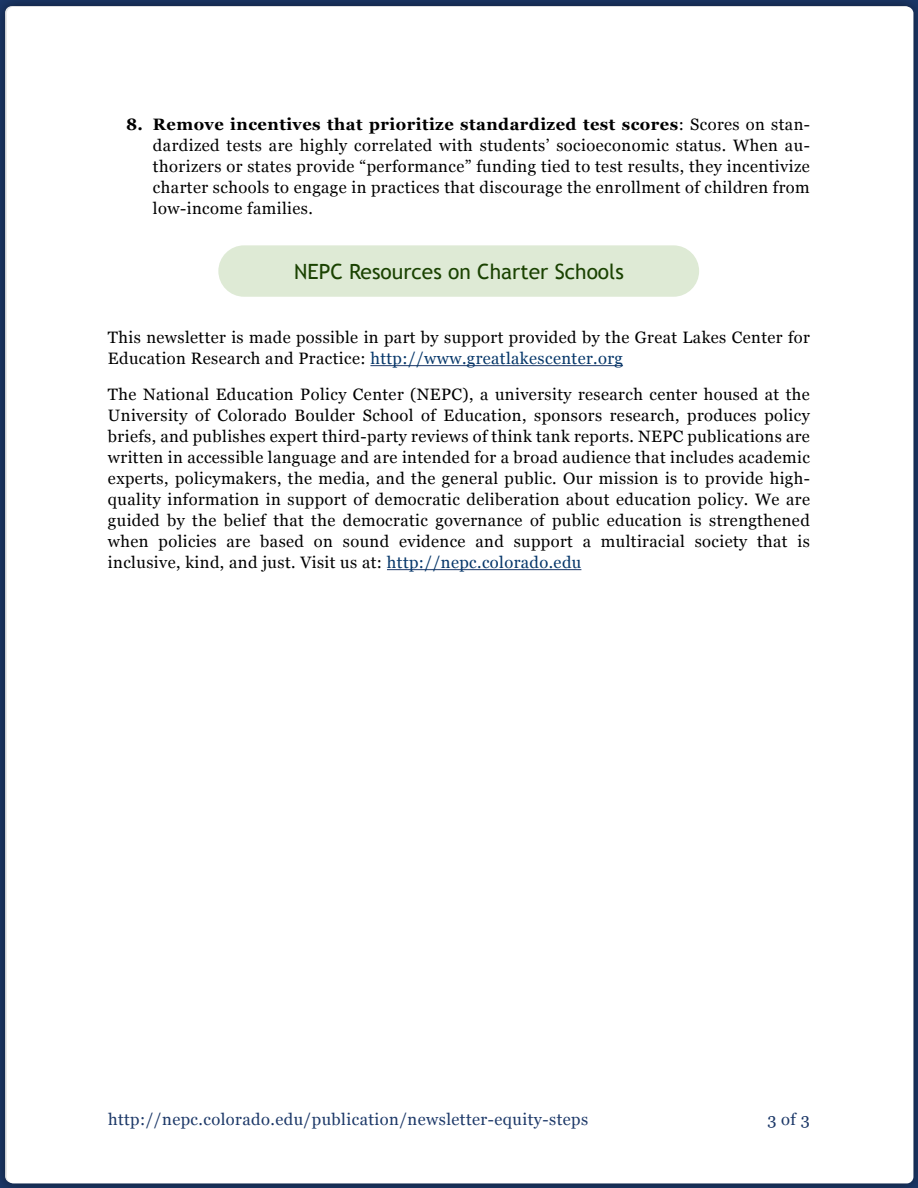
<style>
.page{position:relative;width:918px;height:1188px;background:#fff}
.page>*{position:absolute;margin:0;border:0;box-sizing:border-box;transform-origin:0 0}
.t1{font:21px "Trebuchet MS";color:#1a4201}
.t2{font:16.5px/21px "Georgia";letter-spacing:.025em;color:#000;text-align:justify}
.t3{font:16.5px "Georgia";letter-spacing:.025em;color:#1c3868}
.s1{font-weight:700}
.s2{color:#053669}
</style>
<div class="page">
<div style="left:0;top:0;width:918px;height:1188px;background:#000;opacity:.25"></div>
<div style="left:7px;top:7px;width:906px;height:1176px;background:#fff;border-radius:7px"></div>
<hr style="left:370px;top:365px;width:253px;height:1px;background:#1c3868">
<hr style="left:387px;top:569px;width:194px;height:1px;background:#1c3868">
<div style="left:218px;top:245px;width:481px;height:52px;background:#deead5;border-radius:26px"></div>
<p class="t2" style="left:153px;top:113px;width:659px;text-indent:-27px"><span class="s1">8. Remove incentives that prioritize standardized test scores</span>: Scores on stan&shy;dardized tests are highly correlated with students’ socioeconomic status. When au&shy;thorizers or states provide “performance” funding tied to test results, they incentivize charter schools to engage in practices that discourage the enrollment of children from low-income families.</p>
<p class="t1" style="left:294px;top:259px;width:331px">NEPC Resources on Charter Schools</p>
<p class="t2" style="left:108px;top:326px;width:703px">This newsletter is made possible in part by support provided by the Great Lakes Center for<br>Education Research and Practice: <span class="s2">http://www.greatlakescenter.org</span></p>
<p class="t2" style="left:108px;top:383px;width:704px">The National Education Policy Center (NEPC), a university research center housed at the University of Colorado Boulder School of Education, sponsors research, produces policy briefs, and publishes expert third-party reviews of think tank reports. NEPC publications are written in accessible language and are intended for a broad audience that includes academic experts, policymakers, the media, and the general public. Our mission is to provide high&shy;quality information in support of democratic deliberation about education policy. We are guided by the belief that the democratic governance of public education is strengthened when policies are based on sound evidence and support a multiracial society that is inclusive, kind, and just. Visit us at: <span class="s2">http://nepc.colorado.edu</span></p>
<p class="t3" style="left:108px;top:1107px;width:482px">http://nepc.colorado.edu/publication/newsletter-equity-steps</p>
<p class="t3" style="left:767px;top:1107px;width:44px">3 of 3</p>
</div>
